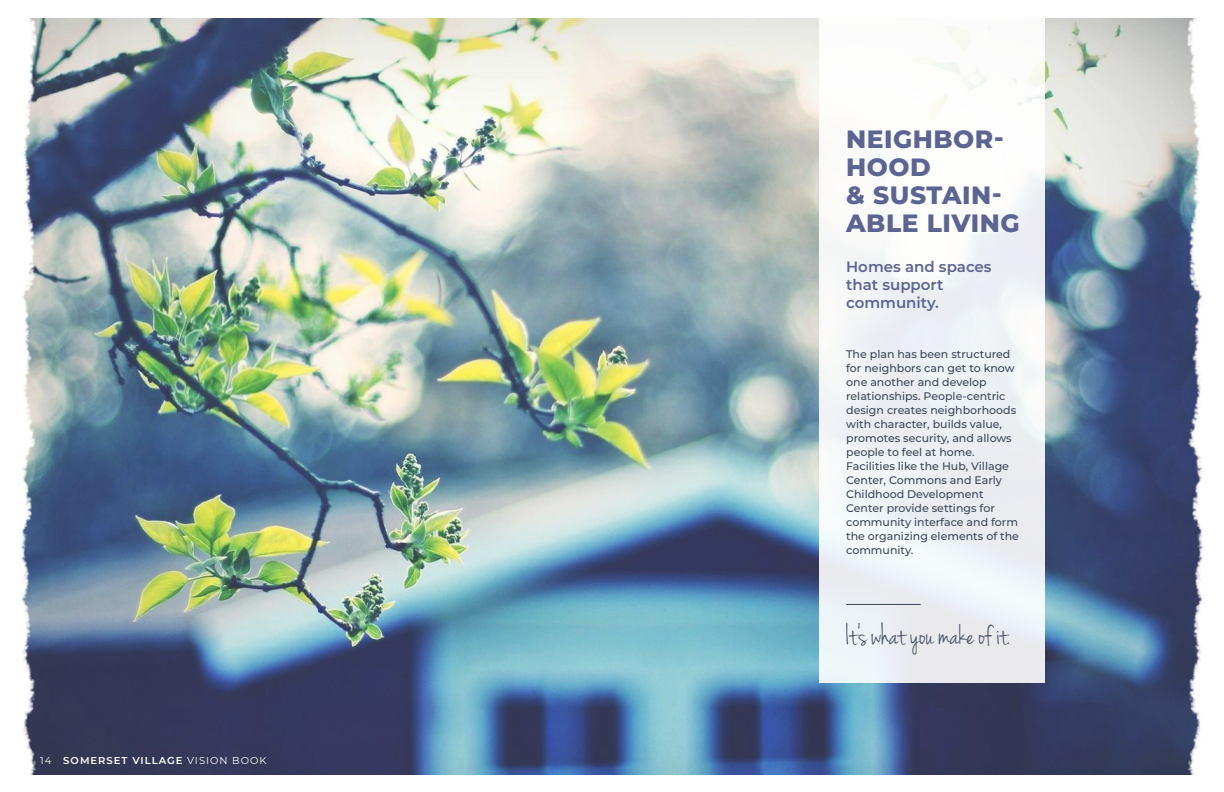
<style>
.page{position:relative;width:1224px;height:792px;background:#fff}
.page>*{position:absolute;margin:0;border:0;box-sizing:border-box;transform-origin:0 0}
.t1{font:30px "Jenna Sue";letter-spacing:-.005em;color:#3d475b}
.t2{font:800 25px/28px "Montserrat";letter-spacing:.02em;color:#5c6492}
.t3{font:600 15px/18px "Montserrat";color:#5c6492}
.t4{font:500 11px/14px "Montserrat";color:#3d475b}
.t5{font:600 10px "Montserrat";letter-spacing:.1em;color:#fff}
.s1{font-weight:400}
</style>
<div class="page">
<img style="left:110px;top:18px;width:1004px;height:756px">
<img style="left:21px;top:18px;width:89px;height:757px">
<img style="left:1114px;top:18px;width:89px;height:757px">
<div style="left:819px;top:0;width:226px;height:683px;background:linear-gradient(to right,#f5f7f8,#f1f3f6)"></div>
<hr style="left:846px;top:604px;width:75px;height:1px;background:#3d475b">
<p class="t5" style="left:40px;top:753px;width:228px"><span class="s1">14</span> SOMERSET VILLAGE <span class="s1">VISION BOOK</span></p>
<p class="t2" style="left:846px;top:124px;width:159px">NEIGHBOR-<br>HOOD</p>
<p class="t2" style="left:846px;top:180px;width:175px">&amp; SUSTAIN-<br>ABLE LIVING</p>
<p class="t3" style="left:846px;top:257px;width:147px">Homes and spaces that support community.</p>
<p class="t4" style="left:846px;top:347px;width:174px">The plan has been structured for neighbors can get to know one another and develop relationships. People-centric design creates neighborhoods with character, builds value, promotes security, and allows people to feel at home.<br>Facilities like the Hub, Village<br>Center, Commons and Early<br>Childhood Development<br>Center provide settings for community interface and form the organizing elements of the community.</p>
<h1 class="t1" style="left:846px;top:618px;width:165px">It’s what you make of it.</h1>
</div>
